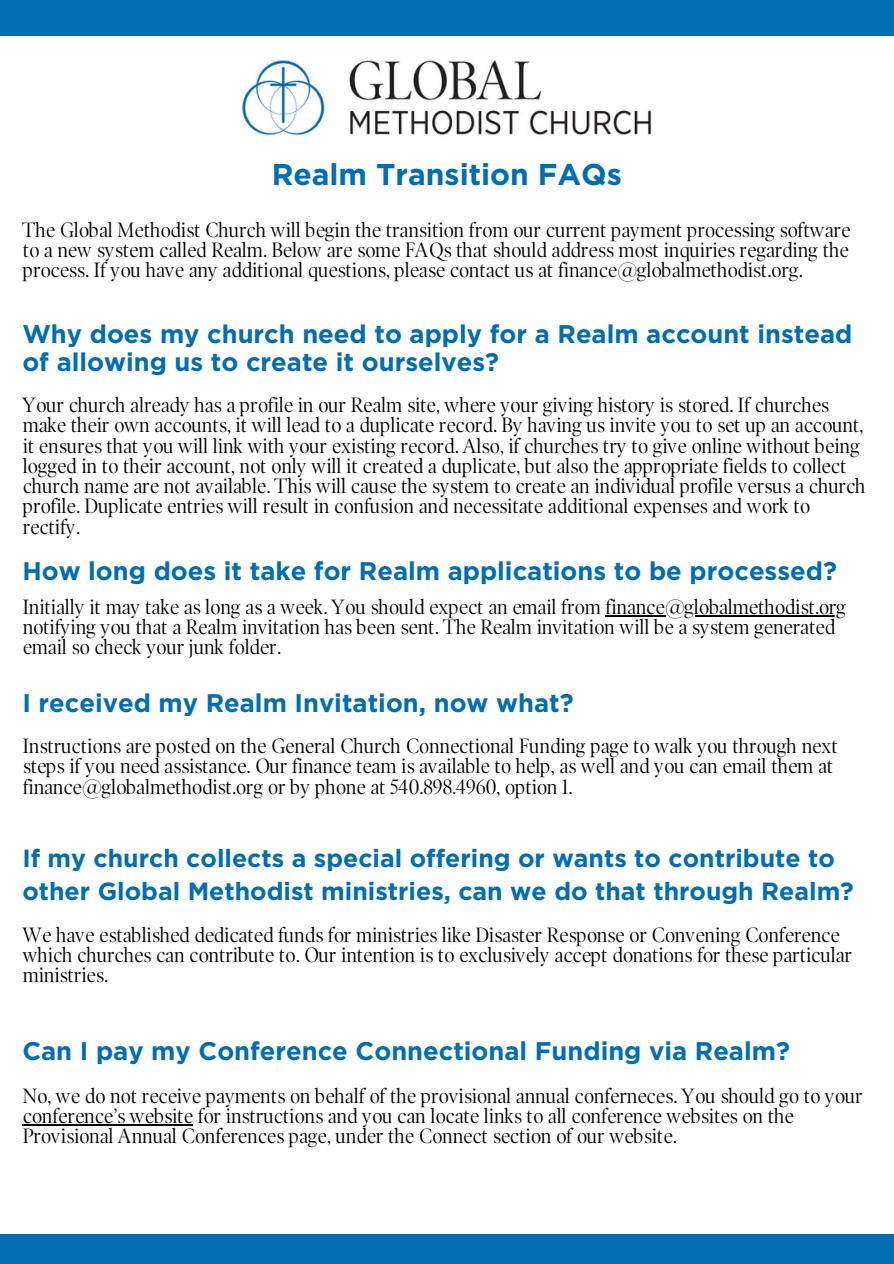
<style>
.page{position:relative;width:894px;height:1264px;background:#fff}
.page>*{position:absolute;margin:0;border:0;box-sizing:border-box;transform-origin:0 0}
.t1{font:700 30px "Gotham";color:#006db6}
.t2{font:700 25.5px/28.2px "Gotham";color:#006db6}
.t3{font:700 24.9px/32.8px "Gotham";color:#006db6}
.t4{font:21px/20.2px "Poynter OS Disp Narrow";color:#000}
</style>
<div class="page">
<img style="left:242px;top:60px;width:409px;height:76px">
<div style="left:0;top:0;width:893px;height:36px;background:#006db6"></div>
<div style="left:0;top:1234px;width:893px;height:29px;background:#006db6"></div>
<hr style="left:605px;top:615px;width:240px;height:1px;background:#000">
<hr style="left:22px;top:1123px;width:170px;height:2px;background:#000">
<h1 class="t1" style="left:272px;top:156px;width:351px">Realm Transition FAQs</h1>
<p class="t4" style="left:22px;top:219px;width:828px;text-align:justify">The Global Methodist Church will begin the transition from our current payment processing software to a new system called Realm. Below are some FAQs that should address most inquiries regarding the process. If you have any additional questions, please contact us at finance@globalmethodist.org.</p>
<p class="t2" style="left:22px;top:319px;width:831px">Why does my church need to apply for a Realm account instead of allowing us to create it ourselves?</p>
<p class="t4" style="left:22px;top:395px;width:844px">Your church already has a profile in our Realm site, where your giving history is stored. If churches make their own accounts, it will lead to a duplicate record. By having us invite you to set up an account, it ensures that you will link with your existing record. Also, if churches try to give online without being logged in to their account, not only will it created a duplicate, but also the appropriate fields to collect church name are not available. This will cause the system to create an individual profile versus a church profile. Duplicate entries will result in confusion and necessitate additional expenses and work to rectify.</p>
<h2 class="t2" style="left:22px;top:557px;width:815px">How long does it take for Realm applications to be processed?</h2>
<p class="t4" style="left:22px;top:596px;width:824px">Initially it may take as long as a week. You should expect an email from finance@globalmethodist.org</p>
<h2 class="t4" style="left:22px;top:617px;width:813px">notifying you that a Realm invitation has been sent. The Realm invitation will be a system generated email so check your junk folder.</h2>
<p class="t2" style="left:22px;top:688px;width:552px">I received my Realm Invitation, now what?</p>
<h2 class="t4" style="left:22px;top:736px;width:816px">Instructions are posted on the General Church Connectional Funding page to walk you through next steps if you need assistance. Our finance team is available to help, as well and you can email them at finance@globalmethodist.org or by phone at 540.898.4960, option 1.</h2>
<p class="t3" style="left:22px;top:842px;width:832px">If my church collects a special offering or wants to contribute to other Global Methodist ministries, can we do that through Realm?</p>
<h2 class="t4" style="left:22px;top:924px;width:830px">We have established dedicated funds for ministries like Disaster Response or Convening Conference which churches can contribute to. Our intention is to exclusively accept donations for these particular ministries.</h2>
<p class="t2" style="left:22px;top:1037px;width:768px">Can I pay my Conference Connectional Funding via Realm?</p>
<h2 class="t4" style="left:22px;top:1085px;width:841px">No, we do not receive payments on behalf of the provisional annual conferneces. You should go to your conference’s website for instructions and you can locate links to all conference websites on the<br>Provisional Annual Conferences page, under the Connect section of our website.</h2>
</div>
